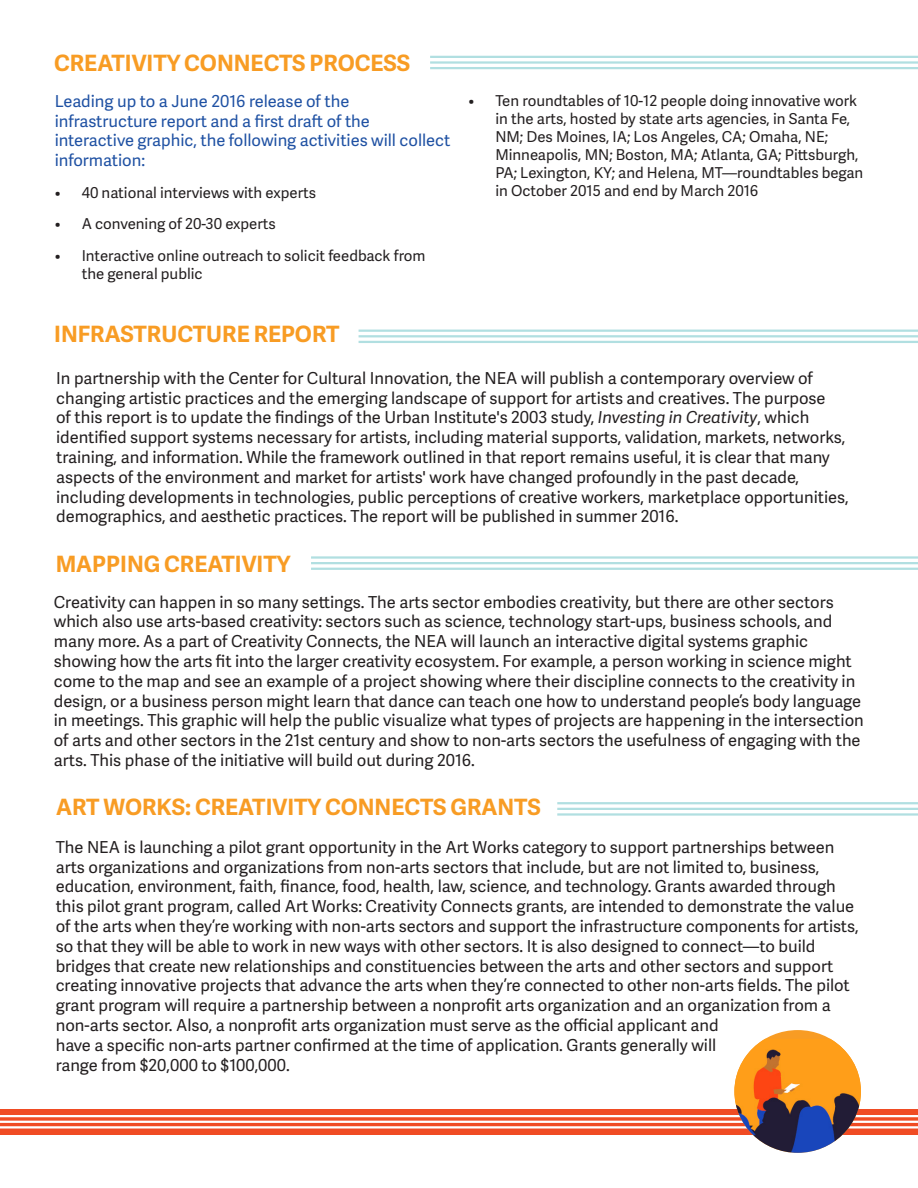
<style>
.page{position:relative;width:918px;height:1188px;background:#fff}
.page>*{position:absolute;margin:0;border:0;box-sizing:border-box;transform-origin:0 0}
.Headings{font:700 22.5px "Adelle Sans";color:#f89c24}
.Black_Bullets{font:16.5px/19.8px "Adelle Sans";color:#231f20}
.Black_Bullets-2{font:16.5px/19.8px "Adelle Sans";color:#1f51a3}
.t1{font:15px/18px "Adelle Sans";color:#231f20}
.s1{font-style:italic}
</style>
<div class="page">
<hr style="left:311px;top:556px;width:607px;height:3px;background:#b1dfe1">
<hr style="left:311px;top:562px;width:607px;height:2px;background:#b1dfe1">
<hr style="left:311px;top:568px;width:607px;height:2px;background:#b1dfe1">
<div style="left:0;top:1109px;width:918px;height:25px;background:#f04b23"></div>
<hr style="left:0;top:1115px;width:918px;height:2px;background:#fff">
<hr style="left:0;top:1121px;width:918px;height:2px;background:#fff">
<hr style="left:0;top:1126px;width:918px;height:3px;background:#fff">
<div style="left:734px;top:1030px;width:127px;height:123px;background:#f89c24;border-radius:50%"></div>
<img style="left:734px;top:1039px;width:127px;height:114px">
<hr style="left:359px;top:330px;width:559px;height:2px;background:#b1dfe1">
<hr style="left:359px;top:335px;width:559px;height:2px;background:#b1dfe1">
<hr style="left:359px;top:341px;width:559px;height:2px;background:#b1dfe1">
<hr style="left:557px;top:802px;width:361px;height:2px;background:#b1dfe1">
<hr style="left:557px;top:808px;width:361px;height:2px;background:#b1dfe1">
<hr style="left:557px;top:813px;width:361px;height:3px;background:#b1dfe1">
<hr style="left:430px;top:56px;width:488px;height:2px;background:#b1dfe1">
<hr style="left:430px;top:61px;width:488px;height:3px;background:#b1dfe1">
<hr style="left:430px;top:67px;width:488px;height:2px;background:#b1dfe1">
<p class="Headings" style="left:54px;top:46px;width:358px">CREATIVITY CONNECTS PROCESS</p>
<p class="Black_Bullets-2" style="left:55px;top:91px;width:397px">Leading up to a June 2016 release of the infrastructure report and a first draft of the interactive graphic, the following activities will collect information:</p>
<p class="t1" style="left:55px;top:183px;width:263px">• 40 national interviews with experts</p>
<p class="t1" style="left:55px;top:214px;width:223px">• A convening of 20-30 experts</p>
<p class="t1" style="left:82px;top:246px;width:345px;text-indent:-27px">• Interactive online outreach to solicit feedback from the general public</p>
<p class="Headings" style="left:54px;top:317px;width:287px">INFRASTRUCTURE REPORT</p>
<p class="t1" style="left:495px;top:91px;width:370px;text-indent:-27px">• Ten roundtables of 10-12 people doing innovative work in the arts, hosted by state arts agencies, in Santa Fe, NM; Des Moines, IA; Los Angeles, CA; Omaha, NE; Minneapolis, MN; Boston, MA; Atlanta, GA; Pittsburgh, PA; Lexington, KY; and Helena, MT—roundtables began in October 2015 and end by March 2016</p>
<p class="Black_Bullets" style="left:56px;top:368px;width:794px">In partnership with the Center for Cultural Innovation, the NEA will publish a contemporary overview of changing artistic practices and the emerging landscape of support for artists and creatives. The purpose<br>of this report is to update the findings of the Urban Institute's 2003 study, <span class="s1">Investing in Creativity</span>, which identified support systems necessary for artists, including material supports, validation, markets, networks, training, and information. While the framework outlined in that report remains useful, it is clear that many aspects of the environment and market for artists' work have changed profoundly in the past decade, including developments in technologies, public perceptions of creative workers, marketplace opportunities, demographics, and aesthetic practices. The report will be published in summer 2016.</p>
<p class="Headings" style="left:56px;top:547px;width:236px">MAPPING CREATIVITY</p>
<p class="Black_Bullets" style="left:54px;top:591px;width:811px">Creativity can happen in so many settings. The arts sector embodies creativity, but there are other sectors which also use arts-based creativity: sectors such as science, technology start-ups, business schools, and many more. As a part of Creativity Connects, the NEA will launch an interactive digital systems graphic showing how the arts fit into the larger creativity ecosystem. For example, a person working in science might come to the map and see an example of a project showing where their discipline connects to the creativity in design, or a business person might learn that dance can teach one how to understand people’s body language in meetings. This graphic will help the public visualize what types of projects are happening in the intersection of arts and other sectors in the 21st century and show to non-arts sectors the usefulness of engaging with the arts. This phase of the initiative will build out during 2016.</p>
<p class="Headings" style="left:56px;top:791px;width:486px">ART WORKS: CREATIVITY CONNECTS GRANTS</p>
<p class="Black_Bullets" style="left:56px;top:837px;width:805px">The NEA is launching a pilot grant opportunity in the Art Works category to support partnerships between arts organizations and organizations from non-arts sectors that include, but are not limited to, business, education, environment, faith, finance, food, health, law, science, and technology. Grants awarded through this pilot grant program, called Art Works: Creativity Connects grants, are intended to demonstrate the value of the arts when they’re working with non-arts sectors and support the infrastructure components for artists, so that they will be able to work in new ways with other sectors. It is also designed to connect—to build bridges that create new relationships and constituencies between the arts and other sectors and support creating innovative projects that advance the arts when they’re connected to other non-arts fields. The pilot grant program will require a partnership between a nonprofit arts organization and an organization from a non-arts sector. Also, a nonprofit arts organization must serve as the official applicant and<br>have a specific non-arts partner confirmed at the time of application. Grants generally will<br>range from $20,000 to $100,000.</p>
</div>
